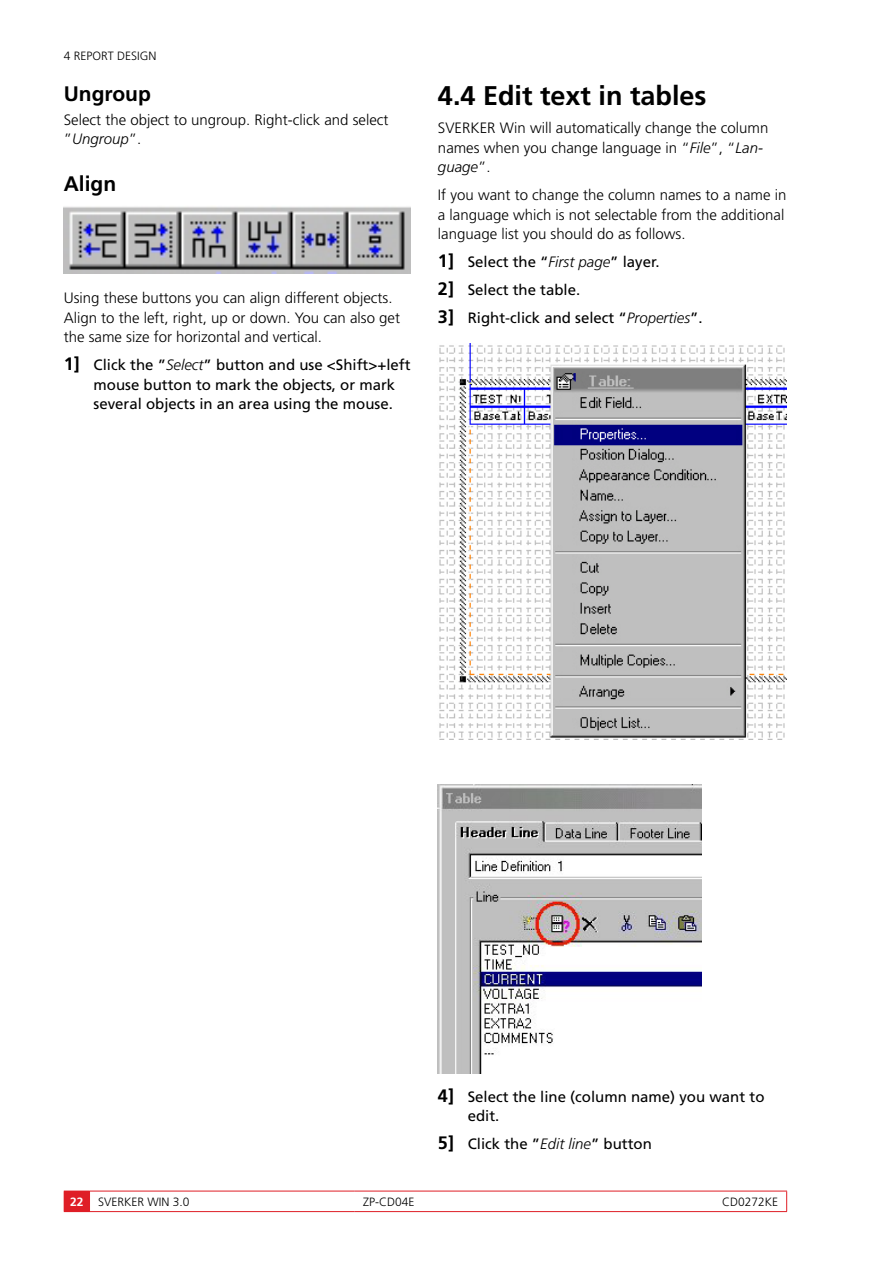
<style>
.page{position:relative;width:893px;height:1263px;background:#fff}
.page>*{position:absolute;margin:0;border:0;box-sizing:border-box;transform-origin:0 0}
.t1{font:700 27px "Frutiger LT Std";color:#000}
.t2{font:700 21px "Frutiger LT Std";color:#000}
.t3{font:300 15px/19.5px "Frutiger LT Std";color:#000}
.t4{font:15px/19.5px "Frutiger LT Std";color:#000}
.t5{font:300 12px "Frutiger LT Std";color:#000}
.s1{font-style:italic}
.s2{font-weight:700;font-size:18px}
.s3{font-weight:300;font-style:italic}
.s4{font-weight:700;color:#fff}
</style>
<div class="page">
<svg style="left:64px;top:1191px;width:26px;height:21px"></svg>
<hr style="left:90px;top:1191px;width:265px;height:1px;background:#df1e26">
<hr style="left:90px;top:1211px;width:265px;height:1px;background:#df1e26">
<hr style="left:355px;top:1191px;width:265px;height:1px;background:#df1e26">
<hr style="left:355px;top:1211px;width:265px;height:1px;background:#df1e26">
<hr style="left:620px;top:1191px;width:167px;height:1px;background:#df1e26">
<svg style="left:786px;top:1191px;width:1px;height:20px"></svg>
<hr style="left:620px;top:1211px;width:167px;height:1px;background:#df1e26">
<img style="left:64px;top:206px;width:347px;height:67px">
<img style="left:439px;top:343px;width:348px;height:397px">
<img style="left:438px;top:784px;width:263px;height:290px">
<p class="t5" style="left:64px;top:49px;width:25px">4 Report</p>
<p class="t5" style="left:117px;top:49px;width:32px">design</p>
<h2 class="t2" style="left:64px;top:81px;width:89px">Ungroup</h2>
<p class="t3" style="left:64px;top:110px;width:326px">Select the object to ungroup. Right-click and select ”<span class="s1">Ungroup</span>”.</p>
<h2 class="t2" style="left:64px;top:171px;width:54px">Align</h2>
<p class="t3" style="left:64px;top:288px;width:338px">Using these buttons you can align different objects.<br>Align to the left, right, up or down. You can also get the same size for horizontal and vertical.</p>
<p class="t4" style="left:94px;top:355px;width:319px;text-indent:-30px"><span class="s2">1]</span> Click the ”<span class="s3">Select</span>” button and use &lt;Shift&gt;+left mouse button to mark the objects, or mark several objects in an area using the mouse.</p>
<h1 class="t1" style="left:438px;top:80px;width:270px">4.4 Edit text in tables</h1>
<p class="t3" style="left:438px;top:119px;width:332px">SVERKER Win will automatically change the column names when you change language in “<span class="s1">File</span>”, “<span class="s1">Lan&shy;guage</span>”.</p>
<p class="t3" style="left:438px;top:186px;width:350px">If you want to change the column names to a name in a language which is not selectable from the additional language list you should do as follows.</p>
<p class="t4" style="left:438px;top:248px;width:266px;line-height:28px"><span class="s2">1]</span> Select the “<span class="s3">First page</span>” layer.<br><span class="s2">2]</span> Select the table.<br><span class="s2">3]</span> Right-click and select “<span class="s3">Properties</span>”.</p>
<p class="t4" style="left:468px;top:1087px;width:298px;text-indent:-30px"><span class="s2">4]</span> Select the line (column name) you want to edit.</p>
<p class="t4" style="left:438px;top:1134px;width:215px"><span class="s2">5]</span> Click the ”<span class="s3">Edit line</span>” button</p>
<p class="t5" style="left:70px;top:1195px;width:121px"><span class="s4">22</span> SVERKER Win 3.0</p>
<p class="t5" style="left:363px;top:1195px;width:53px">ZP-CD04E</p>
<p class="t5" style="left:722px;top:1195px;width:58px">CD0272KE</p>
</div>
